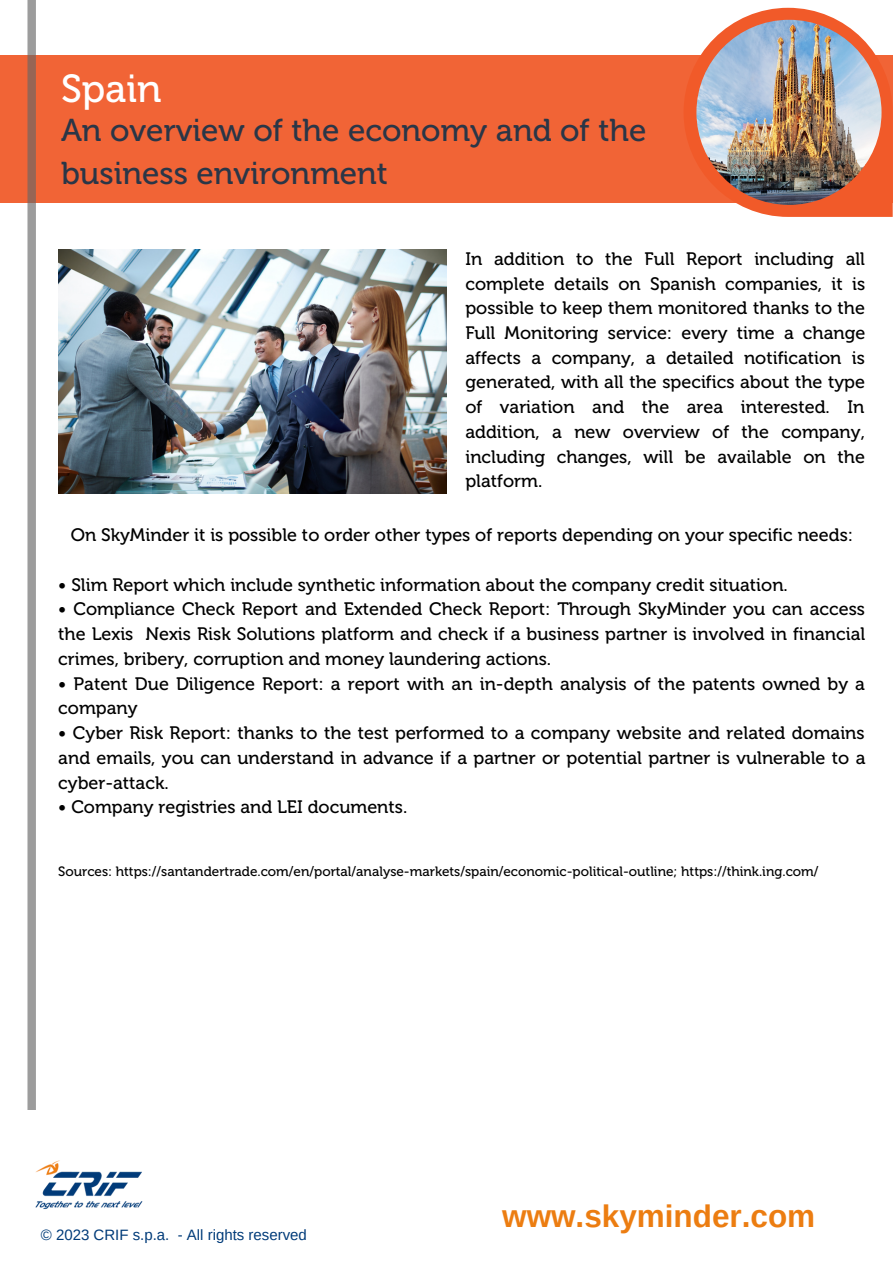
<style>
.page{position:relative;width:893px;height:1264px;background:#fff}
.page>*{position:absolute;margin:0;border:0;box-sizing:border-box;transform-origin:0 0}
.t1{font:39px "Museo 500";color:#fff}
.t2{font:31.5px/43.5px "Museo 500";color:#2a3647}
.t3{font:700 31.5px "Arimo";color:#ec7d11}
.t4{font:18px/24.8px "Museo 500";color:#000;text-align:justify}
.t5{font:15px "Arimo";color:#003b79}
.t6{font:13.5px "Museo 500";color:#000}
</style>
<div class="page">
<div style="left:0;top:56px;width:892px;height:147px;background:#f16436"></div>
<svg style="left:27px;top:0;width:9px;height:1109px;background:#a19997"></svg>
<svg style="left:683px;top:8px;width:209px;height:209px"></svg>
<img style="left:696px;top:20px;width:185px;height:185px;border-radius:50%">
<img style="left:35px;top:1160px;width:108px;height:49px">
<img style="left:58px;top:250px;width:388px;height:243px">
<p class="t1" style="left:61px;top:65px;width:102px">Spain</p>
<p class="t2" style="left:61px;top:108px;width:587px">An overview of the economy and of the business environment</p>
<p class="t4" style="left:465px;top:246px;width:401px">In addition to the Full Report including all complete details on Spanish companies, it is possible to keep them monitored thanks to the Full Monitoring service: every time a change affects a company, a detailed notification is generated, with all the specifics about the type of variation and the area interested. In addition, a new overview of the company, including changes, will be available on the platform.</p>
<p class="t4" style="left:71px;top:522px;width:783px">On SkyMinder it is possible to order other types of reports depending on your specific needs:</p>
<p class="t4" style="left:58px;top:572px;width:731px">• Slim Report which include synthetic information about the company credit situation.</p>
<p class="t4" style="left:58px;top:597px;width:808px">• Compliance Check Report and Extended Check Report: Through SkyMinder you can access the Lexis Nexis Risk Solutions platform and check if a business partner is involved in financial crimes, bribery, corruption and money laundering actions.</p>
<p class="t4" style="left:58px;top:671px;width:808px">• Patent Due Diligence Report: a report with an in-depth analysis of the patents owned by a company</p>
<p class="t4" style="left:58px;top:720px;width:808px">• Cyber Risk Report: thanks to the test performed to a company website and related domains and emails, you can understand in advance if a partner or potential partner is vulnerable to a cyber-attack.</p>
<p class="t4" style="left:58px;top:794px;width:350px">• Company registries and LEI documents.</p>
<p class="t6" style="left:58px;top:863px;width:761px">Sources: https://santandertrade.com/en/portal/analyse-markets/spain/economic-political-outline; https://think.ing.com/</p>
<p class="t5" style="left:41px;top:1226px;width:267px">© 2023 CRIF s.p.a. - All rights reserved</p>
<p class="t3" style="left:502px;top:1198px;width:314px">www.skyminder.com</p>
</div>
